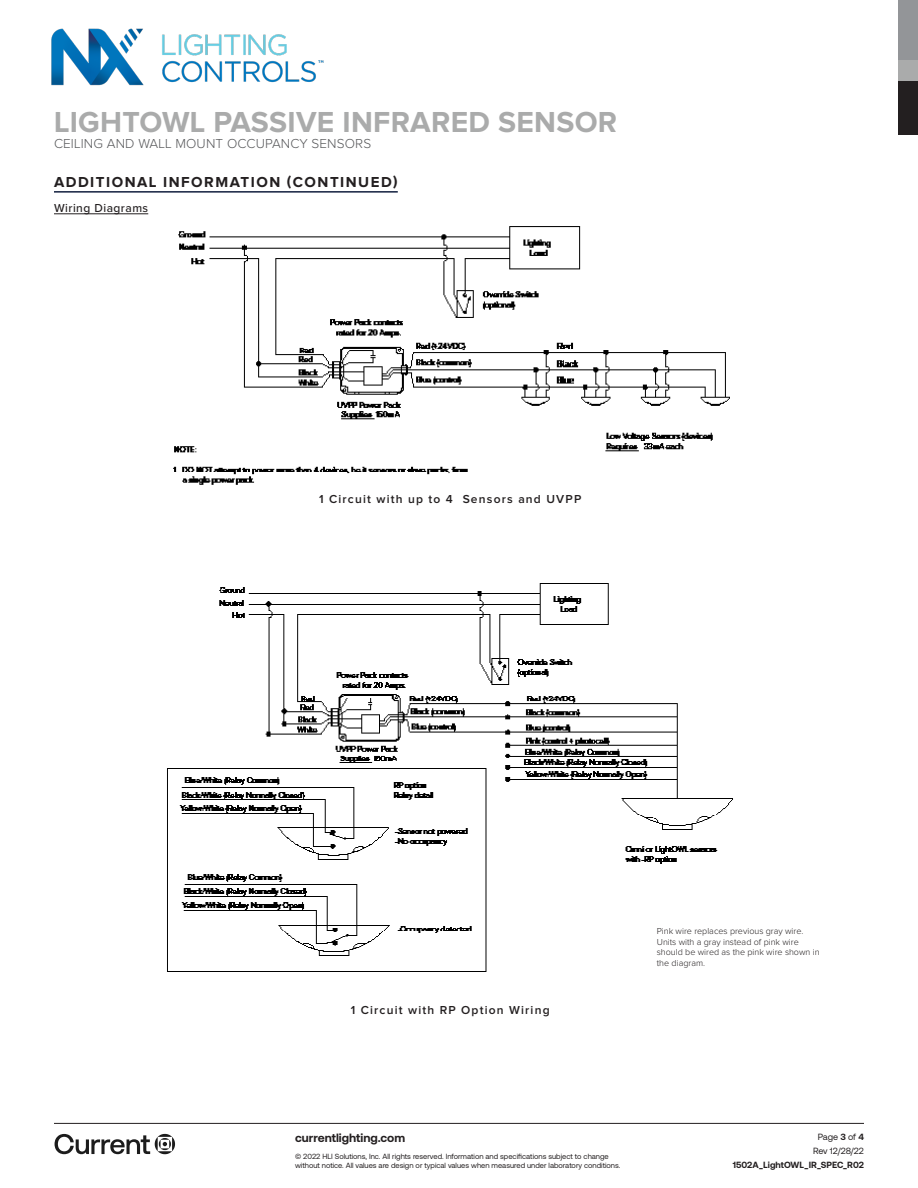
<style>
.page{position:relative;width:918px;height:1188px;background:#fff}
.page>*{position:absolute;margin:0;border:0;box-sizing:border-box;transform-origin:0 0}
.t1{font:700 30px "Proxima Nova";letter-spacing:.01em;color:#aaabab}
.Section_Header__Colo{font:700 15px "Proxima Nova";letter-spacing:.1em;color:#231f20}
.t2{font:300 13.5px "Proxima Nova";letter-spacing:.01em;color:#57585a}
.Section_Header__Colo-2{font:600 12px "Proxima Nova";letter-spacing:.1em;color:#231f20}
.t3{font:700 12px "Aeonik";color:#231f20}
.Section_Subheader__B{font:500 12px "Proxima Nova";letter-spacing:.04em;color:#231f20}
.Section_Header__Colo-3{font:300 9px/10.8px "Proxima Nova";color:#231f20}
.t4{font:700 9px "Aeonik";color:#231f20}
.t5{font:9px/14.1px "Aeonik";letter-spacing:-.005em;color:#231f20;text-align:center}
.t6{font:7.5px/9.8px "Aeonik";color:#231f20}
.s1{font-weight:700}
</style>
<div class="page">
<hr style="left:54px;top:1123px;width:810px;height:1px;background:#231f20">
<svg style="left:55px;top:1134px;width:120px;height:20px"></svg>
<div style="left:898px;top:81px;width:20px;height:54px;background:#231f20"></div>
<div style="left:898px;top:0;width:20px;height:61px;background:#939598"></div>
<div style="left:898px;top:61px;width:20px;height:20px;background:#aaabab"></div>
<hr style="left:54px;top:213px;width:94px;height:1px;background:#231f20">
<hr style="left:54px;top:191px;width:344px;height:2px;background:#121f3e">
<img style="left:173px;top:226px;width:557px;height:259px">
<img style="left:167px;top:583px;width:566px;height:389px">
<img style="left:51px;top:28px;width:273px;height:58px">
<h1 class="t1" style="left:54px;top:105px;width:565px">LIGHTOWL PASSIVE INFRARED SENSOR</h1>
<h3 class="t2" style="left:54px;top:136px;width:319px">CEILING AND WALL MOUNT OCCUPANCY SENSORS</h3>
<p class="Section_Header__Colo" style="left:54px;top:174px;width:345px">ADDITIONAL INFORMATION (CONTINUED)</p>
<p class="Section_Subheader__B" style="left:54px;top:199px;width:96px">Wiring Diagrams</p>
<p class="Section_Header__Colo-2" style="left:319px;top:492px;width:264px">1 Circuit with up to 4 Sensors and UVPP</p>
<p class="Section_Header__Colo-2" style="left:351px;top:1003px;width:200px">1 Circuit with RP Option Wiring</p>
<p class="Section_Header__Colo-3" style="left:657px;top:926px;width:164px">Pink wire replaces previous gray wire.<br>Units with a gray instead of pink wire should be wired as the pink wire shown in the diagram.</p>
<h3 class="t3" style="left:295px;top:1131px;width:112px">currentlighting.com</h3>
<p class="t6" style="left:295px;top:1151px;width:327px">© 2022 HLI Solutions, Inc. All rights reserved. Information and specifications subject to change without notice. All values are design or typical values when measured under laboratory conditions.</p>
<p class="t5" style="left:813px;top:1130px;width:52px">Page <span class="s1">3</span> of <span class="s1">4<br></span>Rev 12/28/22</p>
<p class="t4" style="left:733px;top:1160px;width:133px">1502A_LightOWL_IR_SPEC_R02</p>
</div>
